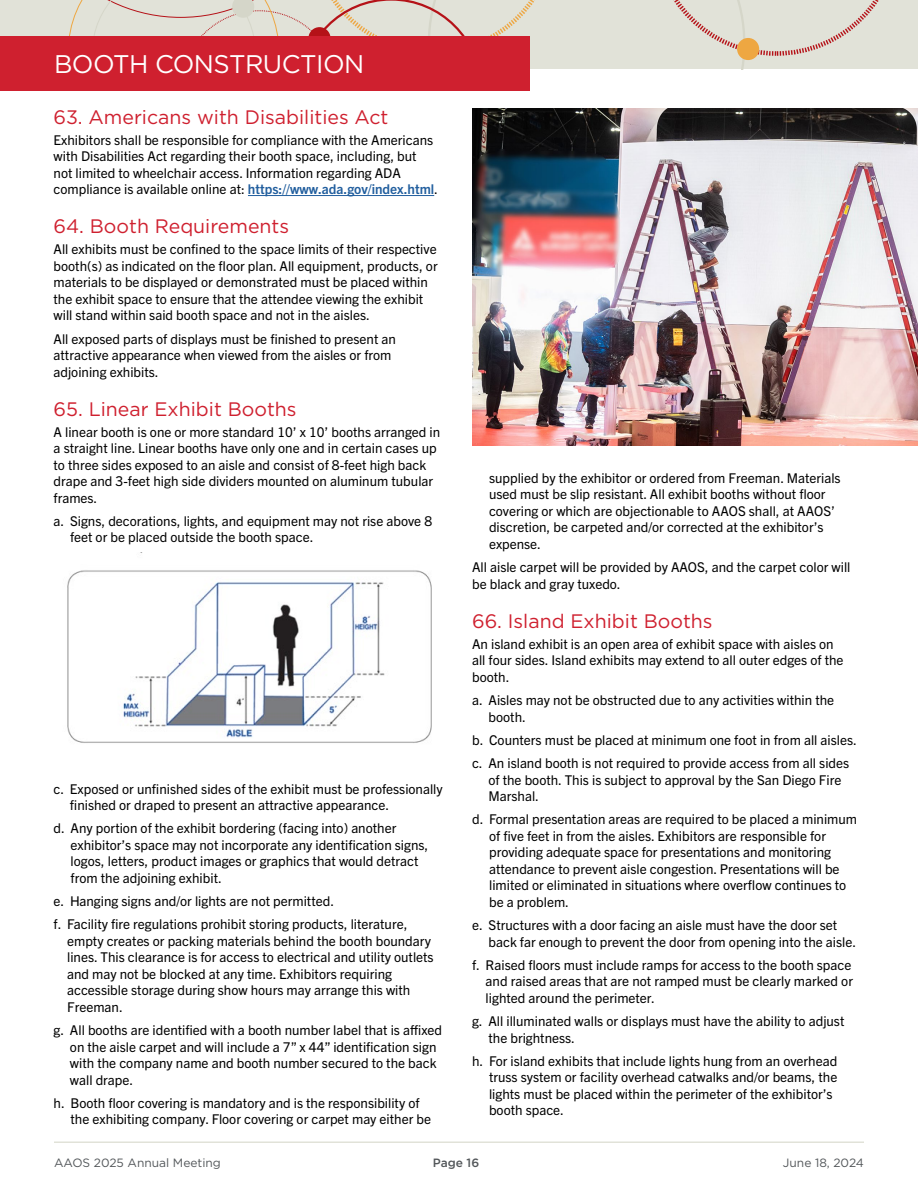
<style>
.page{position:relative;width:918px;height:1188px;background:#fff}
.page>*{position:absolute;margin:0;border:0;box-sizing:border-box;transform-origin:0 0}
.t1{font:25.5px "Gotham";letter-spacing:-.02em;color:#fff}
.t2{font:19.5px "Gotham";color:#cf202f}
.t3{font:13.5px/16.5px "Trade Gothic Next LT Pro";color:#000}
.t4{font:12px "Gotham";color:#53575a}
.t5{font:500 12px "Gotham";color:#53575a}
.s1{font-weight:700;color:#215e9e}
</style>
<div class="page">
<div style="left:0;top:0;width:918px;height:69px;background:#e1e2d8"></div>
<svg style="left:69px;top:0;width:810px;height:69px"></svg>
<div style="left:0;top:36px;width:530px;height:54px;background:#cf202f"></div>
<hr style="left:54px;top:1142px;width:810px;height:1px;background:#e1e2d8">
<hr style="left:248px;top:195px;width:186px;height:1px;background:#215e9e">
<img style="left:67px;top:570px;width:365px;height:173px">
<img style="left:472px;top:108px;width:446px;height:337px">
<h1 class="t1" style="left:54px;top:48px;width:312px">BOOTH CONSTRUCTION</h1>
<h2 class="t2" style="left:54px;top:104px;width:336px">63. Americans with Disabilities Act</h2>
<p class="t3" style="left:54px;top:131px;width:386px">Exhibitors shall be responsible for compliance with the Americans with Disabilities Act regarding their booth space, including, but not limited to wheelchair access. Information regarding ADA compliance is available online at: <span class="s1">https://www.ada.gov/index.html</span>.</p>
<h2 class="t2" style="left:54px;top:214px;width:237px">64. Booth Requirements</h2>
<p class="t3" style="left:54px;top:240px;width:386px">All exhibits must be confined to the space limits of their respective booth(s) as indicated on the floor plan. All equipment, products, or materials to be displayed or demonstrated must be placed within the exhibit space to ensure that the attendee viewing the exhibit will stand within said booth space and not in the aisles.</p>
<p class="t3" style="left:54px;top:330px;width:344px">All exposed parts of displays must be finished to present an attractive appearance when viewed from the aisles or from adjoining exhibits.</p>
<h2 class="t2" style="left:54px;top:396px;width:245px">65. Linear Exhibit Booths</h2>
<p class="t3" style="left:54px;top:423px;width:388px">A linear booth is one or more standard 10’ x 10’ booths arranged in a straight line. Linear booths have only one and in certain cases up to three sides exposed to an aisle and consist of 8-feet high back drape and 3-feet high side dividers mounted on aluminum tubular frames.</p>
<p class="t3" style="left:70px;top:512px;width:364px;text-indent:-16px">a. Signs, decorations, lights, and equipment may not rise above 8 feet or be placed outside the booth space.</p>
<p class="t3" style="left:70px;top:780px;width:374px;text-indent:-16px">c. Exposed or unfinished sides of the exhibit must be professionally finished or draped to present an attractive appearance.</p>
<p class="t3" style="left:71px;top:819px;width:359px;text-indent:-17px">d. Any portion of the exhibit bordering (facing into) another exhibitor’s space may not incorporate any identification signs, logos, letters, product images or graphics that would detract from the adjoining exhibit.</p>
<p class="t3" style="left:54px;top:889px;width:355px;line-height:23.2px">e. Hanging signs and/or lights are not permitted.<br>f. Facility fire regulations prohibit storing products, literature,</p>
<p class="t3" style="left:67px;top:932px;width:368px">empty creates or packing materials behind the booth boundary lines. This clearance is for access to electrical and utility outlets and may not be blocked at any time. Exhibitors requiring accessible storage during show hours may arrange this with Freeman.</p>
<p class="t3" style="left:70px;top:1021px;width:374px;text-indent:-16px">g. All booths are identified with a booth number label that is affixed on the aisle carpet and will include a 7” x 44” identification sign with the company name and booth number secured to the back wall drape.</p>
<p class="t3" style="left:71px;top:1094px;width:362px;text-indent:-17px">h. Booth floor covering is mandatory and is the responsibility of the exhibiting company. Floor covering or carpet may either be</p>
<p class="t3" style="left:489px;top:469px;width:353px">supplied by the exhibitor or ordered from Freeman. Materials used must be slip resistant. All exhibit booths without floor covering or which are objectionable to AAOS shall, at AAOS’ discretion, be carpeted and/or corrected at the exhibitor’s expense.</p>
<p class="t3" style="left:472px;top:558px;width:380px">All aisle carpet will be provided by AAOS, and the carpet color will be black and gray tuxedo.</p>
<h2 class="t2" style="left:472px;top:608px;width:242px">66. Island Exhibit Booths</h2>
<p class="t3" style="left:472px;top:635px;width:373px">An island exhibit is an open area of exhibit space with aisles on all four sides. Island exhibits may extend to all outer edges of the booth.</p>
<p class="t3" style="left:489px;top:691px;width:347px;text-indent:-16px">a. Aisles may not be obstructed due to any activities within the booth.</p>
<p class="t3" style="left:472px;top:727px;width:386px;line-height:23.2px">b. Counters must be placed at minimum one foot in from all aisles. c. An island booth is not required to provide access from all sides</p>
<p class="t3" style="left:488px;top:771px;width:354px">of the booth. This is subject to approval by the San Diego Fire<br>Marshal.</p>
<p class="t3" style="left:489px;top:810px;width:370px;text-indent:-17px">d. Formal presentation areas are required to be placed a minimum of five feet in from the aisles. Exhibitors are responsible for providing adequate space for presentations and monitoring attendance to prevent aisle congestion. Presentations will be limited or eliminated in situations where overflow continues to be a problem.</p>
<p class="t3" style="left:489px;top:916px;width:369px;text-indent:-16px">e. Structures with a door facing an aisle must have the door set back far enough to prevent the door from opening into the aisle.</p>
<p class="t3" style="left:486px;top:956px;width:369px;text-align:justify;text-indent:-14px">f. Raised floors must include ramps for access to the booth space and raised areas that are not ramped must be clearly marked or lighted around the perimeter.</p>
<p class="t3" style="left:488px;top:1012px;width:357px;text-indent:-16px">g. All illuminated walls or displays must have the ability to adjust the brightness.</p>
<p class="t3" style="left:489px;top:1052px;width:350px;text-indent:-17px">h. For island exhibits that include lights hung from an overhead truss system or facility overhead catwalks and/or beams, the lights must be placed within the perimeter of the exhibitor’s booth space.</p>
<p class="t4" style="left:54px;top:1155px;width:168px">AAOS 2025 Annual Meeting</p>
<p class="t5" style="left:433px;top:1155px;width:48px">Page 16</p>
<p class="t4" style="left:783px;top:1155px;width:83px">June 18, 2024</p>
</div>
